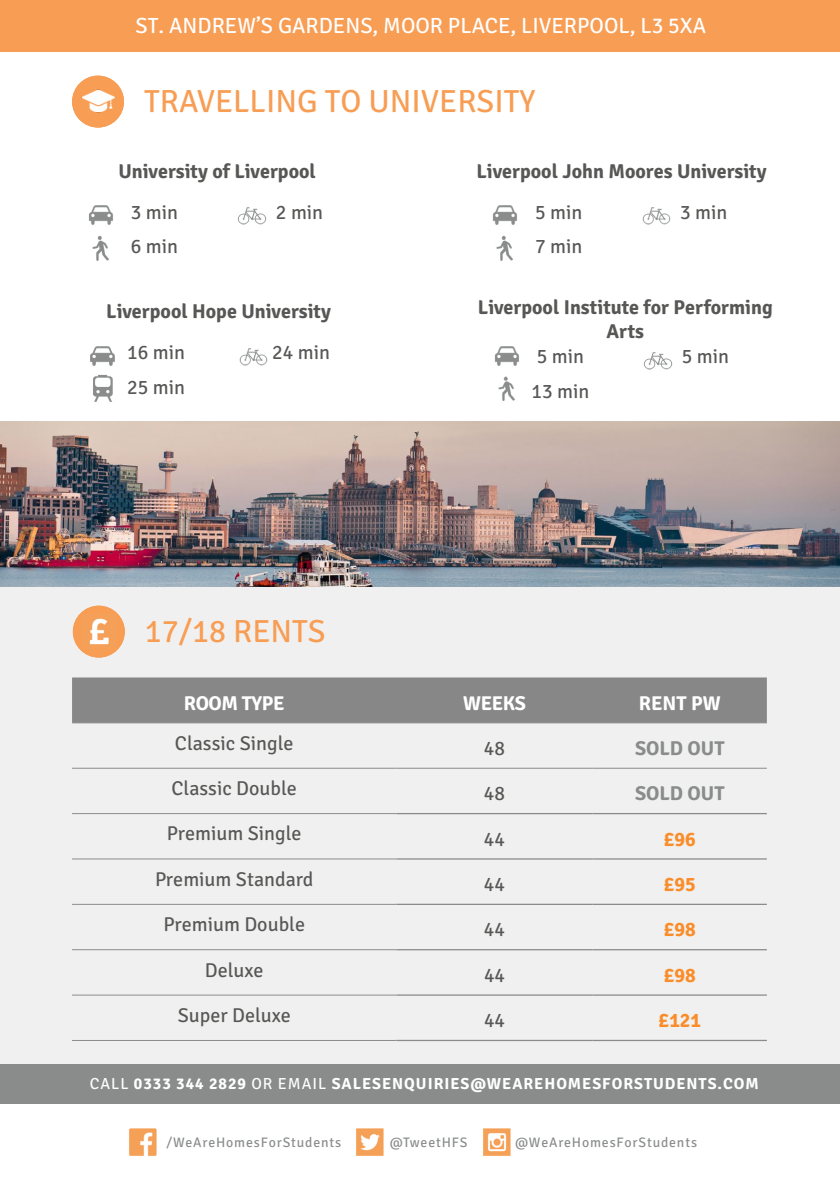
<style>
.page{position:relative;width:840px;height:1191px;background:#fff}
.page>*{position:absolute;margin:0;border:0;box-sizing:border-box;transform-origin:0 0}
.t1{font:32px "Signika Negative";color:#f89d54}
.t2{font:22px "Signika Negative";color:#fff}
.t3{font:20px "Signika Negative";color:#575756}
.t4{font:700 20px/24px "Signika Negative";color:#575756;text-align:center}
.t5{font:700 20px "Signika Negative";letter-spacing:-.02em;color:#fff}
.t6{font:700 20px "Signika Negative";color:#fa8d29}
.t7{font:700 20px "Signika Negative";color:#8a8c8c}
.t8{font:700 16px "Signika Negative";letter-spacing:.06em;color:#fff}
.t9{font:13.8px "Signika Negative";letter-spacing:.06em;color:#8a8c8c}
.s1{font-weight:400}
</style>
<div class="page">
<div style="left:0;top:587px;width:839px;height:477px;background:#f0f0f0"></div>
<img style="left:0;top:421px;width:839px;height:166px">
<div style="left:72px;top:76px;width:52px;height:51px;background:#f89d54;border-radius:50%"></div>
<img style="left:82px;top:89px;width:33px;height:24px">
<div style="left:0;top:0;width:839px;height:51px;background:#f89d54"></div>
<div style="left:0;top:1064px;width:839px;height:39px;background:#8a8c8c"></div>
<img style="left:89px;top:205px;width:24px;height:20px">
<img style="left:493px;top:205px;width:24px;height:20px">
<div style="left:72px;top:677px;width:694px;height:45px;background:#878787"></div>
<hr style="left:72px;top:722px;width:324px;height:1px;background:#8a8c8c">
<hr style="left:396px;top:722px;width:196px;height:1px;background:#8a8c8c">
<hr style="left:592px;top:722px;width:174px;height:1px;background:#8a8c8c">
<hr style="left:72px;top:767px;width:324px;height:1px;background:#8a8c8c">
<hr style="left:396px;top:767px;width:196px;height:1px;background:#8a8c8c">
<hr style="left:592px;top:767px;width:174px;height:1px;background:#8a8c8c">
<hr style="left:72px;top:813px;width:324px;height:1px;background:#8a8c8c">
<hr style="left:72px;top:858px;width:324px;height:1px;background:#8a8c8c">
<hr style="left:72px;top:904px;width:324px;height:1px;background:#8a8c8c">
<hr style="left:72px;top:949px;width:324px;height:1px;background:#8a8c8c">
<hr style="left:72px;top:994px;width:324px;height:1px;background:#8a8c8c">
<hr style="left:72px;top:1040px;width:324px;height:1px;background:#8a8c8c">
<hr style="left:396px;top:813px;width:196px;height:1px;background:#8a8c8c">
<hr style="left:592px;top:813px;width:174px;height:1px;background:#8a8c8c">
<hr style="left:396px;top:858px;width:196px;height:1px;background:#8a8c8c">
<hr style="left:592px;top:858px;width:174px;height:1px;background:#8a8c8c">
<hr style="left:396px;top:903px;width:196px;height:2px;background:#8a8c8c">
<hr style="left:592px;top:903px;width:174px;height:2px;background:#8a8c8c">
<hr style="left:396px;top:949px;width:196px;height:1px;background:#8a8c8c">
<hr style="left:592px;top:949px;width:174px;height:1px;background:#8a8c8c">
<hr style="left:396px;top:994px;width:196px;height:1px;background:#8a8c8c">
<hr style="left:592px;top:994px;width:174px;height:1px;background:#8a8c8c">
<hr style="left:396px;top:1039px;width:196px;height:2px;background:#8a8c8c">
<hr style="left:592px;top:1039px;width:174px;height:2px;background:#8a8c8c">
<img style="left:237px;top:207px;width:29px;height:18px">
<img style="left:642px;top:207px;width:28px;height:18px">
<img style="left:90px;top:346px;width:25px;height:20px">
<img style="left:495px;top:346px;width:24px;height:20px">
<img style="left:239px;top:348px;width:29px;height:18px">
<img style="left:643px;top:352px;width:29px;height:18px">
<div style="left:73px;top:605px;width:52px;height:52px;background:#f89d54;border-radius:50%"></div>
<img style="left:89px;top:618px;width:20px;height:27px">
<img style="left:92px;top:235px;width:17px;height:26px">
<img style="left:496px;top:235px;width:17px;height:26px">
<img style="left:93px;top:375px;width:20px;height:27px">
<img style="left:498px;top:376px;width:17px;height:25px">
<img style="left:129px;top:1128px;width:28px;height:28px">
<img style="left:356px;top:1128px;width:28px;height:28px">
<img style="left:483px;top:1128px;width:28px;height:28px">
<p class="t2" style="left:135px;top:13px;width:571px">ST. ANDREW’S GARDENS, MOOR PLACE, LIVERPOOL, L3 5XA</p>
<h1 class="t1" style="left:144px;top:84px;width:392px">TRAVELLING TO UNIVERSITY</h1>
<p class="t4" style="left:118px;top:159px;width:199px">University of Liverpool</p>
<p class="t3" style="left:131px;top:201px;width:49px">3 min</p>
<p class="t3" style="left:276px;top:201px;width:49px">2 min</p>
<p class="t3" style="left:131px;top:235px;width:49px">6 min</p>
<p class="t4" style="left:106px;top:300px;width:226px">Liverpool Hope University</p>
<p class="t3" style="left:127px;top:341px;width:59px">16 min</p>
<p class="t3" style="left:272px;top:341px;width:59px">24 min</p>
<p class="t3" style="left:127px;top:376px;width:59px">25 min</p>
<h1 class="t1" style="left:145px;top:613px;width:182px">17/18 RENTS</h1>
<p class="t4" style="left:476px;top:159px;width:291px">Liverpool John Moores University</p>
<p class="t3" style="left:535px;top:201px;width:49px">5 min</p>
<p class="t3" style="left:679px;top:201px;width:49px">3 min</p>
<p class="t3" style="left:535px;top:235px;width:49px">7 min</p>
<p class="t4" style="left:477px;top:296px;width:296px">Liverpool Institute for Performing<br>Arts</p>
<p class="t3" style="left:536px;top:345px;width:49px">5 min</p>
<p class="t3" style="left:681px;top:345px;width:49px">5 min</p>
<p class="t3" style="left:531px;top:380px;width:59px">13 min</p>
<p class="t5" style="left:184px;top:691px;width:102px">ROOM TYPE</p>
<p class="t5" style="left:463px;top:691px;width:64px">WEEKS</p>
<p class="t5" style="left:638px;top:691px;width:83px">RENT PW</p>
<p class="t3" style="left:175px;top:731px;width:120px">Classic Single</p>
<p class="t3" style="left:483px;top:737px;width:23px">48</p>
<p class="t7" style="left:634px;top:736px;width:91px">SOLD OUT</p>
<p class="t3" style="left:171px;top:777px;width:127px">Classic Double</p>
<p class="t3" style="left:483px;top:782px;width:23px">48</p>
<p class="t7" style="left:634px;top:781px;width:91px">SOLD OUT</p>
<p class="t3" style="left:167px;top:822px;width:136px">Premium Single</p>
<p class="t3" style="left:483px;top:827px;width:23px">44</p>
<p class="t6" style="left:663px;top:827px;width:33px">£96</p>
<p class="t3" style="left:155px;top:868px;width:160px">Premium Standard</p>
<p class="t3" style="left:483px;top:873px;width:23px">44</p>
<p class="t6" style="left:663px;top:872px;width:33px">£95</p>
<p class="t3" style="left:163px;top:913px;width:143px">Premium Double</p>
<p class="t3" style="left:483px;top:918px;width:23px">44</p>
<p class="t6" style="left:663px;top:917px;width:33px">£98</p>
<p class="t3" style="left:205px;top:958px;width:60px">Deluxe</p>
<p class="t3" style="left:483px;top:964px;width:23px">44</p>
<p class="t6" style="left:663px;top:963px;width:33px">£98</p>
<p class="t3" style="left:178px;top:1004px;width:115px">Super Deluxe</p>
<p class="t3" style="left:483px;top:1009px;width:23px">44</p>
<p class="t6" style="left:658px;top:1008px;width:44px">£121</p>
<p class="t8" style="left:90px;top:1073px;width:670px"><span class="s1">CALL</span> 0333 344 2829 <span class="s1">OR EMAIL</span> SALESENQUIRIES@WEAREHOMESFORSTUDENTS.COM</p>
<p class="t9" style="left:166px;top:1134px;width:176px">/WeAreHomesForStudents</p>
<p class="t9" style="left:389px;top:1134px;width:79px">@TweetHFS</p>
<p class="t9" style="left:515px;top:1134px;width:183px">@WeAreHomesForStudents</p>
</div>
